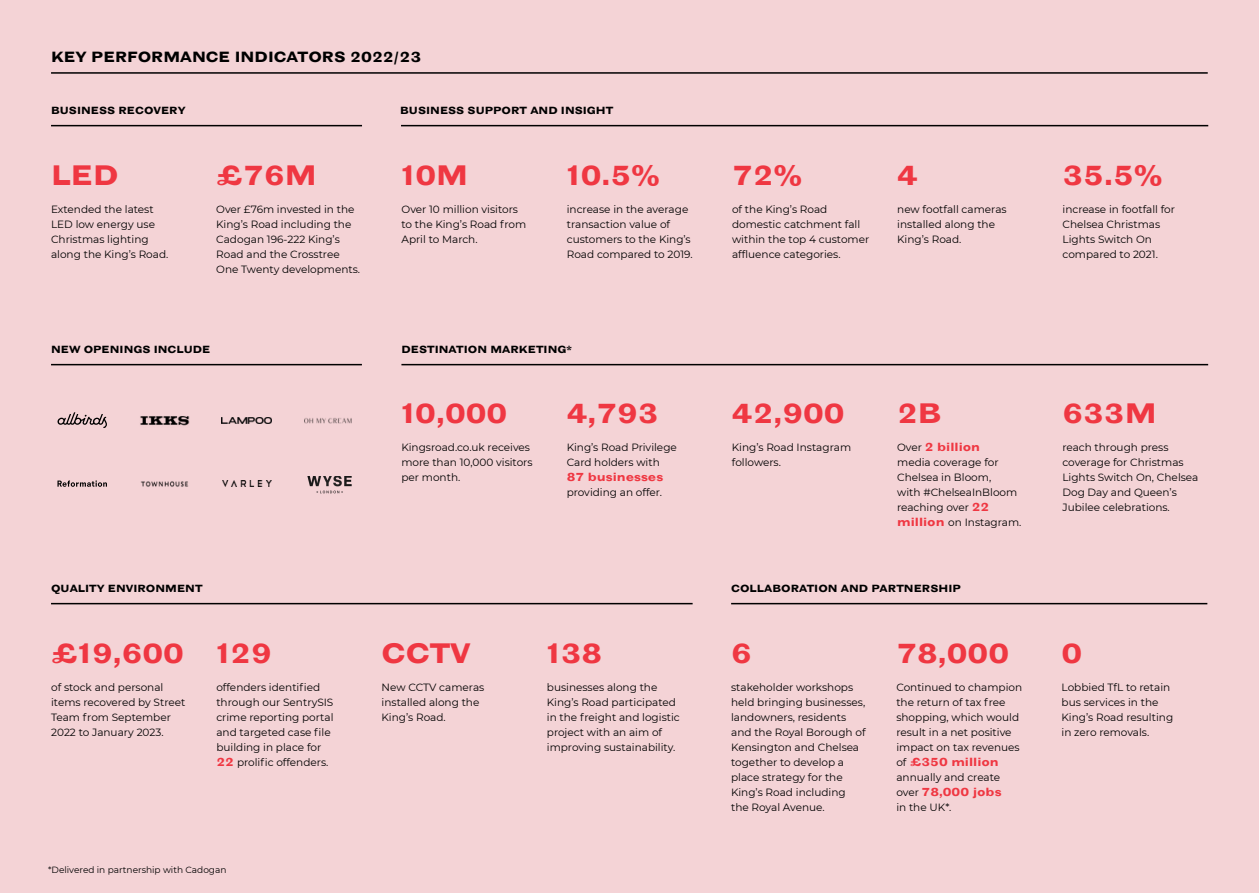
<style>
.page{position:relative;width:1259px;height:893px;background:#f4d3d6}
.page>*{position:absolute;margin:0;border:0;box-sizing:border-box;transform-origin:0 0}
.t1{font:700 expanded 28.5px "Grotesque Disp MT Std";color:#ef3742}
.t2{font:700 expanded 15px "Grotesque Disp MT Std";color:#000}
.t3{font:700 expanded 12px "Grotesque Disp MT Std";color:#ef3742}
.t4{font:10.5px/15px "Montserrat";color:#000}
.t5{font:700 expanded 10.5px "Grotesque Disp MT Std";color:#000}
.t6{font:9px "Montserrat";color:#000}
.s1{font-family:"Montserrat";font-weight:400;font-stretch:normal;font-size:10.5px;color:#000}
.s2{font-family:"Grotesque Disp MT Std";font-weight:700;font-stretch:expanded;font-size:12px;color:#ef3742}
</style>
<div class="page">
<svg style="left:307px;top:476px;width:45px;height:17px"></svg>
<img style="left:222px;top:480px;width:50px;height:7px">
<img style="left:141px;top:481px;width:47px;height:6px">
<img style="left:305px;top:418px;width:47px;height:6px">
<img style="left:140px;top:416px;width:49px;height:10px">
<svg style="left:57px;top:412px;width:50px;height:16px"></svg>
<hr style="left:51px;top:72px;width:1156px;height:2px;background:#000">
<hr style="left:51px;top:125px;width:311px;height:1px;background:#000">
<hr style="left:51px;top:603px;width:641px;height:1px;background:#000">
<svg style="left:57px;top:480px;width:50px;height:7px"></svg>
<img style="left:222px;top:417px;width:49px;height:6px">
<hr style="left:51px;top:364px;width:311px;height:1px;background:#000">
<hr style="left:401px;top:364px;width:807px;height:1px;background:#000">
<hr style="left:401px;top:125px;width:807px;height:1px;background:#000">
<hr style="left:731px;top:603px;width:476px;height:1px;background:#000">
<h2 class="t2" style="left:51px;top:47px;width:372px">KEY PERFORMANCE INDICATORS 2022/23</h2>
<p class="t5" style="left:51px;top:104px;width:136px">BUSINESS RECOVERY</p>
<p class="t5" style="left:400px;top:104px;width:215px">BUSINESS SUPPORT AND INSIGHT</p>
<h1 class="t1" style="left:51px;top:158px;width:69px">LED</h1>
<h1 class="t1" style="left:567px;top:158px;width:95px">10.5%</h1>
<h1 class="t1" style="left:216px;top:158px;width:102px">£76M</h1>
<h1 class="t1" style="left:732px;top:158px;width:72px">72%</h1>
<h1 class="t1" style="left:401px;top:158px;width:68px">10M</h1>
<p class="t4" style="left:216px;top:202px;width:145px">Over £76m invested in the<br>King’s Road including the<br>Cadogan 196-222 King’s<br>Road and the Crosstree<br>One Twenty developments.</p>
<p class="t4" style="left:732px;top:202px;width:139px">of the King’s Road domestic catchment fall within the top 4 customer affluence categories.</p>
<p class="t4" style="left:401px;top:202px;width:126px">Over 10 million visitors to the King’s Road from<br>April to March.</p>
<p class="t4" style="left:51px;top:202px;width:119px">Extended the latest<br>LED low energy use<br>Christmas lighting along the King’s Road.</p>
<p class="t4" style="left:567px;top:202px;width:127px">increase in the average transaction value of customers to the King’s<br>Road compared to 2019.</p>
<p class="t5" style="left:51px;top:343px;width:161px">NEW OPENINGS INCLUDE</p>
<p class="t5" style="left:401px;top:343px;width:172px">DESTINATION MARKETING*</p>
<h1 class="t1" style="left:401px;top:396px;width:107px">10,000</h1>
<h1 class="t1" style="left:567px;top:396px;width:94px">4,793</h1>
<h1 class="t1" style="left:732px;top:396px;width:114px">42,900</h1>
<p class="t4" style="left:401px;top:439px;width:133px">Kingsroad.co.uk receives more than 10,000 visitors per month.</p>
<p class="t4" style="left:567px;top:439px;width:112px">King’s Road Privilege<br>Card holders with</p>
<p class="t3" style="left:567px;top:470px;width:98px">87 businesses</p>
<p class="t4" style="left:567px;top:484px;width:97px">providing an offer.</p>
<p class="t4" style="left:732px;top:439px;width:121px">King’s Road Instagram followers.</p>
<h1 class="t1" style="left:897px;top:158px;width:22px">4</h1>
<h1 class="t1" style="left:1062px;top:158px;width:102px">35.5%</h1>
<p class="t4" style="left:897px;top:202px;width:111px">new footfall cameras installed along the<br>King’s Road.</p>
<p class="t4" style="left:1062px;top:202px;width:114px">increase in footfall for<br>Chelsea Christmas<br>Lights Switch On compared to 2021.</p>
<h1 class="t1" style="left:897px;top:396px;width:46px">2B</h1>
<h1 class="t1" style="left:1062px;top:396px;width:96px">633M</h1>
<p class="t3" style="left:897px;top:440px;width:84px"><span class="s1">Over</span> 2 billion</p>
<p class="t4" style="left:897px;top:454px;width:126px">media coverage for<br>Chelsea in Bloom,<br>with #ChelseaInBloom reaching over <span class="s2">22 million</span> on Instagram.</p>
<p class="t4" style="left:1062px;top:439px;width:137px">reach through press coverage for Christmas<br>Lights Switch On, Chelsea<br>Dog Day and Queen’s<br>Jubilee celebrations.</p>
<p class="t5" style="left:51px;top:582px;width:153px">QUALITY ENVIRONMENT</p>
<p class="t5" style="left:731px;top:582px;width:231px">COLLABORATION AND PARTNERSHIP</p>
<h1 class="t1" style="left:51px;top:636px;width:134px">£19,600</h1>
<p class="t4" style="left:51px;top:679px;width:136px">of stock and personal items recovered by Street<br>Team from September<br>2022 to January 2023.</p>
<h1 class="t1" style="left:381px;top:636px;width:91px">CCTV</h1>
<h1 class="t1" style="left:896px;top:636px;width:114px">78,000</h1>
<h1 class="t1" style="left:547px;top:636px;width:57px">138</h1>
<h1 class="t1" style="left:1061px;top:636px;width:22px">0</h1>
<h1 class="t1" style="left:216px;top:636px;width:57px">129</h1>
<h1 class="t1" style="left:731px;top:636px;width:22px">6</h1>
<p class="t4" style="left:547px;top:679px;width:134px">businesses along the<br>King’s Road participated in the freight and logistic project with an aim of improving sustainability.</p>
<p class="t4" style="left:1061px;top:679px;width:113px">Lobbied TfL to retain bus services in the<br>King’s Road resulting in zero removals.</p>
<p class="t4" style="left:216px;top:679px;width:119px">offenders identified through our SentrySIS crime reporting portal and targeted case file building in place for<br><span class="s2">22</span> prolific offenders.</p>
<p class="t4" style="left:731px;top:679px;width:136px">stakeholder workshops held bringing businesses, landowners, residents and the Royal Borough of<br>Kensington and Chelsea together to develop a place strategy for the<br>King’s Road including the Royal Avenue.</p>
<p class="t4" style="left:382px;top:679px;width:104px">New CCTV cameras installed along the<br>King’s Road.</p>
<p class="t4" style="left:896px;top:679px;width:127px">Continued to champion the return of tax free shopping, which would result in a net positive impact on tax revenues</p>
<p class="t3" style="left:896px;top:755px;width:104px"><span class="s1">of</span> £350 million</p>
<p class="t4" style="left:896px;top:769px;width:105px">annually and create</p>
<p class="t3" style="left:896px;top:785px;width:107px"><span class="s1">over</span> 78,000 jobs</p>
<p class="t4" style="left:896px;top:799px;width:56px">in the UK*.</p>
<p class="t6" style="left:48px;top:863px;width:180px">*Delivered in partnership with Cadogan</p>
</div>
